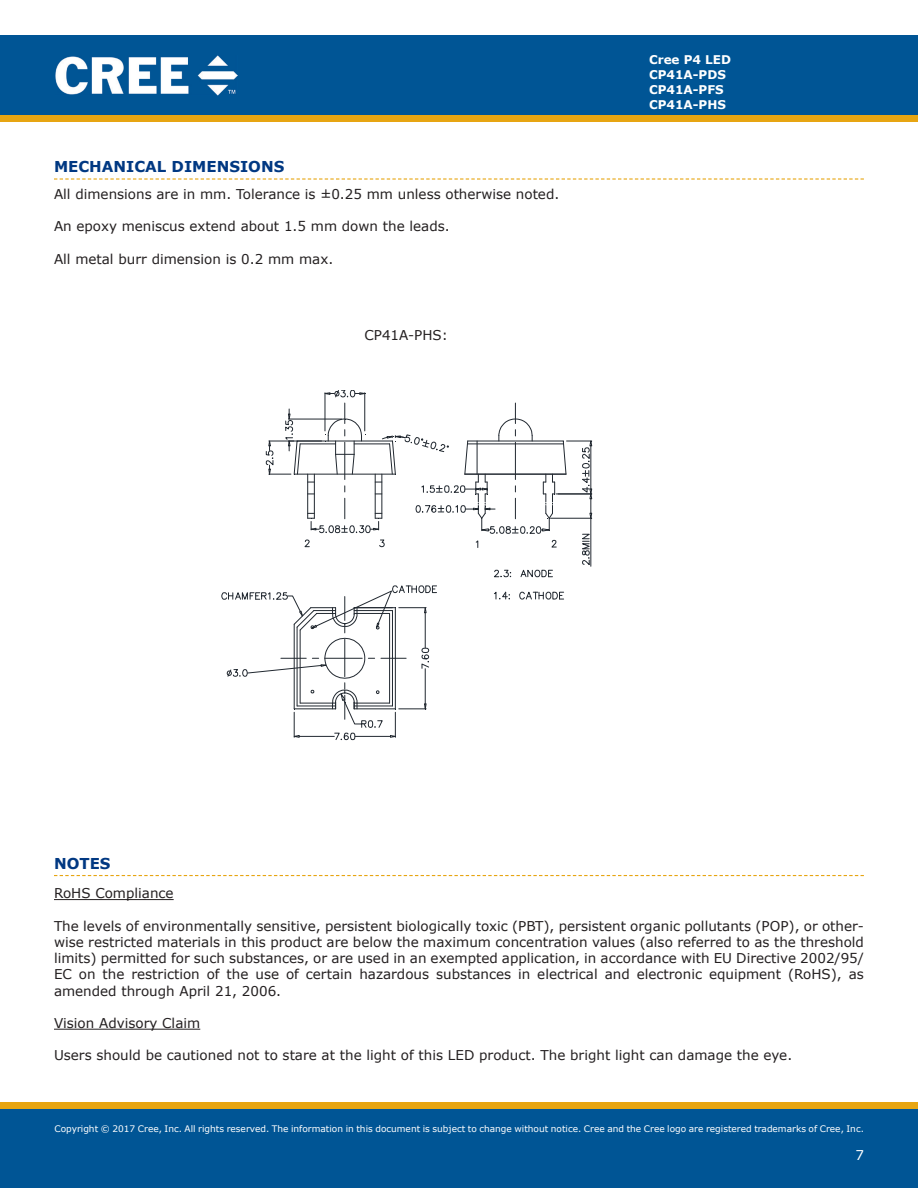
<style>
.page{position:relative;width:918px;height:1188px;background:#fff}
.page>*{position:absolute;margin:0;border:0;box-sizing:border-box;transform-origin:0 0}
.Section_heading_with{font:700 15px "Verdana";color:#003882}
.t1{font:13.5px/16.2px "Verdana";color:#231f20;text-align:justify}
.t2{font:13.5px "Verdana";color:#fff}
.t3{font:700 12px/15px "Verdana";color:#fff}
.t4{font:9px "Verdana";color:#fff}
</style>
<div class="page">
<div style="left:0;top:115px;width:918px;height:7px;background:#e7a512"></div>
<div style="left:0;top:35px;width:918px;height:80px;background:#005595"></div>
<img style="left:56px;top:55px;width:181px;height:41px">
<div style="left:0;top:1108px;width:918px;height:80px;background:#005595"></div>
<div style="left:0;top:1102px;width:918px;height:6px;background:#e7a512"></div>
<svg style="left:54px;top:178px;width:810px;height:2px"></svg>
<svg style="left:54px;top:875px;width:810px;height:1px"></svg>
<hr style="left:54px;top:899px;width:120px;height:1px;background:#231f20">
<hr style="left:54px;top:1029px;width:146px;height:1px;background:#231f20">
<svg style="left:222px;top:585px;width:215px;height:155px"></svg>
<hr style="left:325px;top:393px;width:1px;height:38px;background:#212830">
<hr style="left:365px;top:393px;width:1px;height:38px;background:#212830">
<svg style="left:324px;top:390px;width:42px;height:7px"></svg>
<hr style="left:307px;top:474px;width:1px;height:44px;background:#212830">
<svg style="left:305px;top:540px;width:4px;height:7px"></svg>
<svg style="left:379px;top:540px;width:5px;height:7px"></svg>
<hr style="left:294px;top:474px;width:101px;height:1px;background:#212830">
<hr style="left:300px;top:444px;width:36px;height:1px;background:#212830">
<hr style="left:288px;top:419px;width:54px;height:1px;background:#212830">
<svg style="left:266px;top:409px;width:34px;height:66px"></svg>
<hr style="left:297px;top:441px;width:95px;height:1px;background:#212830">
<svg style="left:494px;top:570px;width:17px;height:7px"></svg>
<svg style="left:521px;top:570px;width:32px;height:7px"></svg>
<svg style="left:494px;top:592px;width:16px;height:7px"></svg>
<svg style="left:520px;top:592px;width:44px;height:8px"></svg>
<hr style="left:556px;top:494px;width:36px;height:1px;background:#212830">
<hr style="left:551px;top:518px;width:41px;height:1px;background:#212830">
<hr style="left:591px;top:518px;width:1px;height:48px;background:#212830">
<svg style="left:582px;top:534px;width:8px;height:31px"></svg>
<svg style="left:552px;top:540px;width:4px;height:7px"></svg>
<svg style="left:563px;top:440px;width:29px;height:79px"></svg>
<hr style="left:468px;top:444px;width:95px;height:1px;background:#212830">
<hr style="left:465px;top:474px;width:101px;height:1px;background:#212830">
<hr style="left:468px;top:441px;width:95px;height:1px;background:#212830">
<svg style="left:308px;top:403px;width:248px;height:131px"></svg>
<p class="Section_heading_with" style="left:54px;top:156px;width:232px">MECHANICAL DIMENSIONS</p>
<p class="t1" style="left:54px;top:186px;width:507px">All dimensions are in mm. Tolerance is ±0.25 mm unless otherwise noted.</p>
<p class="t1" style="left:54px;top:218px;width:397px">An epoxy meniscus extend about 1.5 mm down the leads.</p>
<p class="t1" style="left:54px;top:251px;width:281px">All metal burr dimension is 0.2 mm max.</p>
<p class="t1" style="left:364px;top:326px;width:85px">CP41A-PHS:</p>
<p class="t3" style="left:649px;top:52px;width:83px">Cree P4 LED<br>CP41A-PDS<br>CP41A-PFS<br>CP41A-PHS</p>
<p class="Section_heading_with" style="left:54px;top:852px;width:58px">NOTES</p>
<p class="t1" style="left:54px;top:885px;width:121px">RoHS Compliance</p>
<p class="t1" style="left:54px;top:918px;width:812px">The levels of environmentally sensitive, persistent biologically toxic (PBT), persistent organic pollutants (POP), or other&shy;wise restricted materials in this product are below the maximum concentration values (also referred to as the threshold limits) permitted for such substances, or are used in an exempted application, in accordance with EU Directive 2002/95/ EC on the restriction of the use of certain hazardous substances in electrical and electronic equipment (RoHS), as amended through April 21, 2006.</p>
<p class="t1" style="left:54px;top:1015px;width:148px">Vision Advisory Claim</p>
<p class="t1" style="left:54px;top:1047px;width:740px">Users should be cautioned not to stare at the light of this LED product. The bright light can damage the eye.</p>
<p class="t4" style="left:54px;top:1123px;width:811px">Copyright © 2017 Cree, Inc. All rights reserved. The information in this document is subject to change without notice. Cree and the Cree logo are registered trademarks of Cree, Inc.</p>
<p class="t4" style="left:54px;top:1125px;width:58px">of Cree, Inc.</p>
<p class="t2" style="left:855px;top:1146px;width:10px">7</p>
</div>
